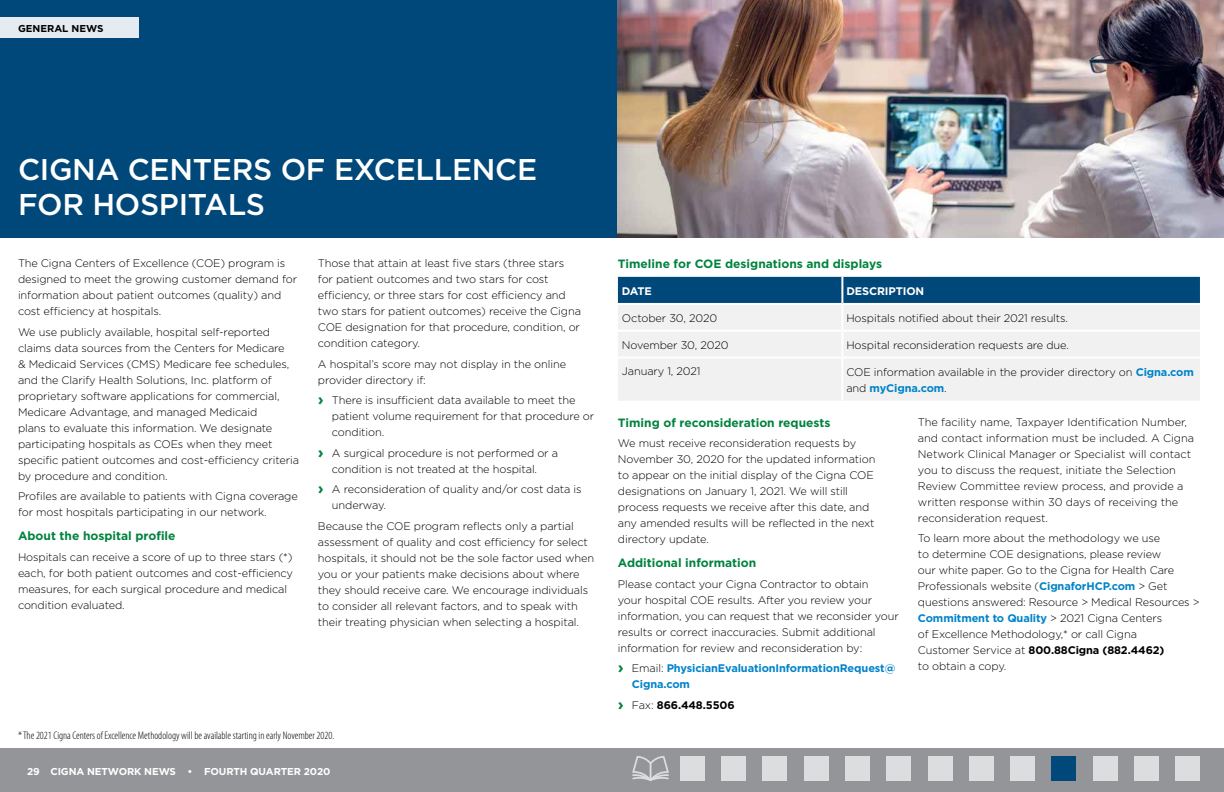
<style>
.page{position:relative;width:1224px;height:792px;background:#fff}
.page>*{position:absolute;margin:0;border:0;box-sizing:border-box;transform-origin:0 0}
.t1{font:500 30px/35px "Gotham";letter-spacing:-.01em;color:#fff}
.t2{font:700 12px "Gotham";color:#00833e}
.t3{font:300 11px/16px "Gotham";letter-spacing:-.01em;color:#000}
.t4{font:300 condensed 11px "Myriad Pro";color:#000}
.t5{font:700 11px/16px "Gotham";letter-spacing:-.01em;color:#0083ca}
.t6{font:700 11px "Gotham";letter-spacing:-.01em;color:#000}
.t7{font:700 11px "Gotham";letter-spacing:-.01em;color:#fff}
.t8{font:700 10px "Gotham";letter-spacing:-.01em;color:#fff}
.t9{font:700 10px "Gotham";color:#000}
.s1{font-weight:700;font-size:16px;color:#00833e}
.s2{font-weight:700;color:#0083ca}
.s3{font-size:16px;color:#00833e}
.s4{font-weight:300;color:#000}
.s5{font-weight:300}
.s6{font-weight:700}
</style>
<div class="page">
<div style="left:0;top:0;width:618px;height:238px;background:#00487a"></div>
<div style="left:0;top:17px;width:139px;height:21px;background:#e5ecf1"></div>
<div style="left:0;top:748px;width:1224px;height:44px;background:#939598"></div>
<div style="left:618px;top:277px;width:582px;height:26px;background:#00487a"></div>
<div style="left:618px;top:305px;width:582px;height:95px;background:#f1f1f2"></div>
<hr style="left:841px;top:277px;width:2px;height:26px;background:#fff">
<hr style="left:841px;top:305px;width:2px;height:25px;background:#fff">
<hr style="left:618px;top:330px;width:224px;height:2px;background:#fff">
<hr style="left:842px;top:330px;width:358px;height:2px;background:#fff">
<hr style="left:841px;top:332px;width:2px;height:25px;background:#fff">
<hr style="left:618px;top:357px;width:224px;height:2px;background:#fff">
<hr style="left:842px;top:357px;width:358px;height:2px;background:#fff">
<hr style="left:841px;top:359px;width:2px;height:42px;background:#fff">
<img style="left:618px;top:0;width:606px;height:238px">
<div style="left:928px;top:756px;width:25px;height:25px;background:#dcddde"></div>
<div style="left:969px;top:756px;width:25px;height:25px;background:#dcddde"></div>
<div style="left:887px;top:756px;width:24px;height:25px;background:#dcddde"></div>
<div style="left:845px;top:756px;width:25px;height:25px;background:#dcddde"></div>
<div style="left:804px;top:756px;width:25px;height:25px;background:#dcddde"></div>
<div style="left:721px;top:756px;width:25px;height:25px;background:#dcddde"></div>
<div style="left:763px;top:756px;width:24px;height:25px;background:#dcddde"></div>
<div style="left:680px;top:756px;width:25px;height:25px;background:#dcddde"></div>
<div style="left:1093px;top:756px;width:25px;height:25px;background:#dcddde"></div>
<div style="left:1134px;top:756px;width:25px;height:25px;background:#dcddde"></div>
<div style="left:1175px;top:756px;width:25px;height:25px;background:#dcddde"></div>
<div style="left:1052px;top:756px;width:24px;height:25px;background:#00487a"></div>
<div style="left:1010px;top:756px;width:25px;height:25px;background:#dcddde"></div>
<svg style="left:632px;top:756px;width:37px;height:25px"></svg>
<p class="t9" style="left:18px;top:22px;width:87px">GENERAL NEWS</p>
<h1 class="t1" style="left:18px;top:151px;width:521px">CIGNA CENTERS OF EXCELLENCE<br>FOR HOSPITALS</h1>
<p class="t3" style="left:18px;top:255px;width:281px">The Cigna Centers of Excellence (COE) program is designed to meet the growing customer demand for information about patient outcomes (quality) and cost efficiency at hospitals.</p>
<p class="t3" style="left:18px;top:324px;width:283px">We use publicly available, hospital self-reported claims data sources from the Centers for Medicare<br>&amp; Medicaid Services (CMS) Medicare fee schedules, and the Clarify Health Solutions, Inc. platform of proprietary software applications for commercial, Medicare Advantage, and managed Medicaid<br>plans to evaluate this information. We designate participating hospitals as COEs when they meet specific patient outcomes and cost-efficiency criteria by procedure and condition.</p>
<p class="t3" style="left:18px;top:488px;width:281px">Profiles are available to patients with Cigna coverage for most hospitals participating in our network.</p>
<p class="t2" style="left:18px;top:529px;width:159px">About the hospital profile</p>
<p class="t3" style="left:18px;top:549px;width:277px">Hospitals can receive a score of up to three stars (*) each, for both patient outcomes and cost-efficiency measures, for each surgical procedure and medical condition evaluated.</p>
<p class="t3" style="left:318px;top:255px;width:265px">Those that attain at least five stars (three stars for patient outcomes and two stars for cost efficiency, or three stars for cost efficiency and two stars for patient outcomes) receive the Cigna COE designation for that procedure, condition, or condition category.</p>
<p class="t3" style="left:318px;top:356px;width:250px">A hospital’s score may not display in the online provider directory if:</p>
<p class="t3" style="left:332px;top:392px;width:264px;text-indent:-14px"><span class="s1">›</span> There is insufficient data available to meet the patient volume requirement for that procedure or condition.</p>
<p class="t3" style="left:332px;top:445px;width:228px;text-indent:-14px"><span class="s1">›</span> A surgical procedure is not performed or a condition is not treated at the hospital.</p>
<p class="t3" style="left:332px;top:481px;width:251px;text-indent:-14px"><span class="s1">›</span> A reconsideration of quality and/or cost data is underway.</p>
<p class="t3" style="left:318px;top:518px;width:278px">Because the COE program reflects only a partial assessment of quality and cost efficiency for select hospitals, it should not be the sole factor used when you or your patients make decisions about where they should receive care. We encourage individuals to consider all relevant factors, and to speak with their treating physician when selecting a hospital.</p>
<p class="t4" style="left:18px;top:729px;width:318px">* The 2021 Cigna Centers of Excellence Methodology will be available starting in early November 2020.</p>
<p class="t8" style="left:27px;top:765px;width:305px">29 CIGNA NETWORK NEWS • FOURTH QUARTER 2020</p>
<p class="t2" style="left:618px;top:257px;width:266px">Timeline for COE designations and displays</p>
<p class="t7" style="left:622px;top:285px;width:31px">DATE</p>
<p class="t7" style="left:846px;top:285px;width:79px">DESCRIPTION</p>
<p class="t3" style="left:622px;top:310px;width:97px">October 30, 2020</p>
<p class="t3" style="left:846px;top:310px;width:223px">Hospitals notified about their 2021 results.</p>
<p class="t3" style="left:622px;top:336px;width:108px">November 30, 2020</p>
<p class="t3" style="left:846px;top:336px;width:224px">Hospital reconsideration requests are due.</p>
<p class="t3" style="left:622px;top:363px;width:80px">January 1, 2021</p>
<p class="t3" style="left:846px;top:363px;width:349px">COE information available in the provider directory on <span class="s2">Cigna.com </span>and <span class="s2">myCigna.com</span>.</p>
<p class="t2" style="left:618px;top:416px;width:214px">Timing of reconsideration requests</p>
<p class="t3" style="left:618px;top:435px;width:259px">We must receive reconsideration requests by November 30, 2020 for the updated information to appear on the initial display of the Cigna COE designations on January 1, 2021. We will still process requests we receive after this date, and any amended results will be reflected in the next directory update.</p>
<p class="t2" style="left:618px;top:556px;width:140px">Additional information</p>
<p class="t3" style="left:618px;top:576px;width:282px">Please contact your Cigna Contractor to obtain<br>your hospital COE results. After you review your information, you can request that we reconsider your results or correct inaccuracies. Submit additional information for review and reconsideration by:</p>
<p class="t5" style="left:632px;top:660px;width:265px;text-indent:-14px"><span class="s3">›</span> <span class="s4">Email:</span> PhysicianEvaluationInformationRequest@<br>Cigna.com</p>
<p class="t6" style="left:618px;top:699px;width:118px"><span class="s3">›</span> <span class="s5">Fax:</span> 866.448.5506</p>
<p class="t3" style="left:918px;top:414px;width:278px">The facility name, Taxpayer Identification Number, and contact information must be included. A Cigna Network Clinical Manager or Specialist will contact you to discuss the request, initiate the Selection Review Committee review process, and provide a written response within 30 days of receiving the reconsideration request.</p>
<p class="t3" style="left:918px;top:530px;width:283px">To learn more about the methodology we use<br>to determine COE designations, please review<br>our white paper. Go to the Cigna for Health Care Professionals website (<span class="s2">CignaforHCP.com</span> &gt; Get questions answered: Resource &gt; Medical Resources &gt; <span class="s2">Commitment to Quality</span> &gt; 2021 Cigna Centers<br>of Excellence Methodology,* or call Cigna<br>Customer Service at <span class="s6">800.88Cigna (882.4462)<br></span>to obtain a copy.</p>
</div>
